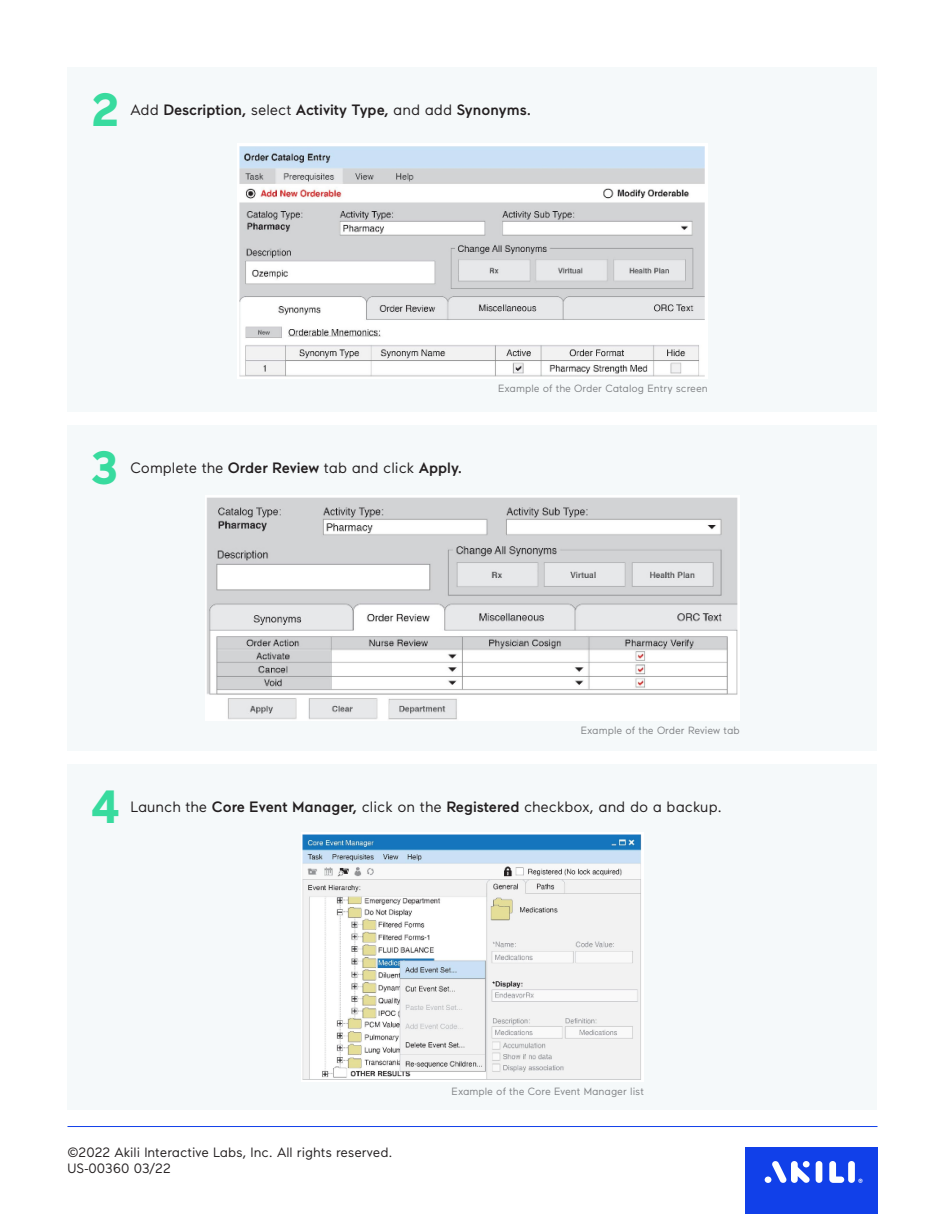
<style>
.page{position:relative;width:945px;height:1215px;background:#fff}
.page>*{position:absolute;margin:0;border:0;box-sizing:border-box;transform-origin:0 0}
.t1{font:700 46.5px "Maax Akili";color:#38db9e}
.t2{font:15px "Maax Akili";color:#231f20}
.t3{font:500 15px "Maax Akili";color:#231f20}
.t4{font:13.5px "Maax Akili";color:#231f20}
.t5{font:10.5px "Maax Akili";color:#808285}
.t6{font:500 7.5px "Maax Akili";color:#fff}
.s1{font-weight:400}
.s2{font-weight:500}
</style>
<div class="page">
<div style="left:745px;top:1148px;width:133px;height:66px;background:#1140e9"></div>
<svg style="left:829px;top:1161px;width:15px;height:22px"></svg>
<div style="left:816px;top:1161px;width:6px;height:22px;background:#fff;border-radius:3px"></div>
<div style="left:848px;top:1161px;width:7px;height:22px;background:#fff;border-radius:3px"></div>
<svg style="left:765px;top:1161px;width:45px;height:22px"></svg>
<hr style="left:68px;top:1126px;width:810px;height:1px;background:#1140e9">
<div style="left:68px;top:426px;width:810px;height:325px;background:#f5f9fa"></div>
<div style="left:68px;top:765px;width:810px;height:345px;background:#f5f9fa"></div>
<img style="left:207px;top:497px;width:531px;height:223px">
<img style="left:302px;top:834px;width:339px;height:246px">
<div style="left:68px;top:68px;width:810px;height:344px;background:#f5f9fa"></div>
<img style="left:239px;top:146px;width:466px;height:231px">
<p class="t1" style="left:91px;top:79px;width:30px">2</p>
<p class="t3" style="left:130px;top:100px;width:402px"><span class="s1">Add</span> Description, <span class="s1">select</span> Activity Type, <span class="s1">and add</span> Synonyms.</p>
<p class="t1" style="left:91px;top:437px;width:29px">3</p>
<p class="t2" style="left:130px;top:458px;width:333px">Complete the <span class="s2">Order Review</span> tab and click <span class="s2">Apply.</span></p>
<p class="t5" style="left:498px;top:382px;width:211px">Example of the Order Catalog Entry screen</p>
<p class="t5" style="left:581px;top:723px;width:160px">Example of the Order Review tab</p>
<p class="t1" style="left:91px;top:776px;width:31px">4</p>
<p class="t2" style="left:130px;top:797px;width:593px">Launch the <span class="s2">Core Event Manager,</span> click on the <span class="s2">Registered</span> checkbox, and do a backup.</p>
<p class="t5" style="left:452px;top:1085px;width:194px">Example of the Core Event Manager list</p>
<p class="t4" style="left:68px;top:1144px;width:327px">©2022 Akili Interactive Labs, Inc. All rights reserved.</p>
<p class="t4" style="left:68px;top:1159px;width:105px">US-00360 03/22</p>
<p class="t6" style="left:858px;top:1177px;width:6px">®</p>
</div>
